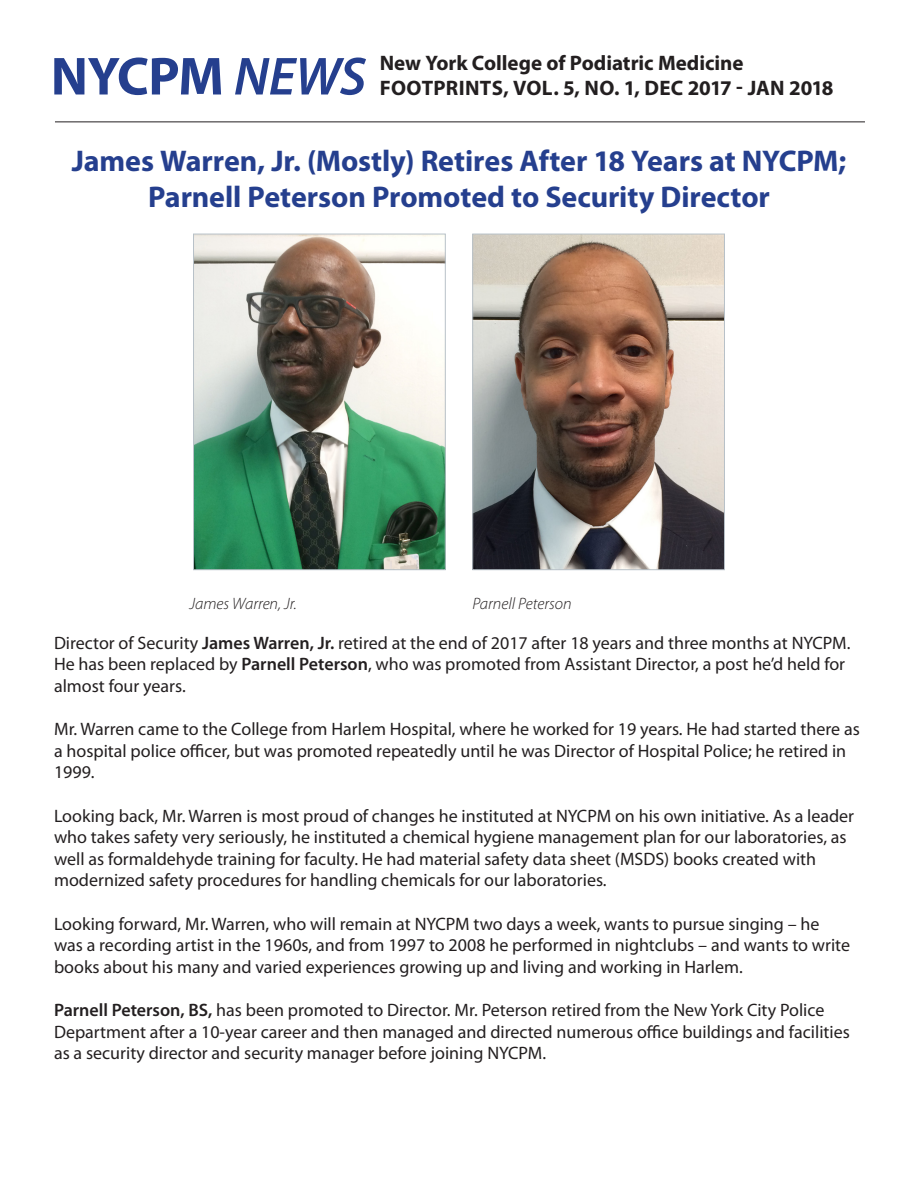
<style>
.page{position:relative;width:918px;height:1188px;background:#fff}
.page>*{position:absolute;margin:0;border:0;box-sizing:border-box;transform-origin:0 0}
.t1{font:700 54px "Myriad Pro";letter-spacing:-.02em;color:#253f8e}
.t2{font:700 30px "Myriad Pro";letter-spacing:-.005em;color:#253f8e}
.t3{font:700 21px/25.2px "Myriad Pro";color:#231f20}
.t4{font:18px/21.6px "Myriad Pro";color:#231f20}
.t5{font:italic 300 16.5px "Myriad Pro";color:#231f20}
.s1{font-weight:600;font-style:italic}
.s2{font-weight:600}
</style>
<div class="page">
<hr style="left:55px;top:122px;width:810px;height:1px;background:#231f20">
<img style="left:195px;top:236px;width:249px;height:332px">
<div style="left:193px;top:234px;width:253px;height:336px;border:1px solid #b8c1c8"></div>
<img style="left:474px;top:236px;width:249px;height:332px">
<div style="left:472px;top:234px;width:253px;height:336px;border:1px solid #b8c1c8"></div>
<h1 class="t1" style="left:51px;top:41px;width:317px">NYCPM <span class="s1">NEWS</span></h1>
<p class="t3" style="left:380px;top:49px;width:455px">New York College of Podiatric Medicine<br>FOOTPRINTS, VOL. 5, NO. 1, DEC 2017 - JAN 2018</p>
<p class="t2" style="left:72px;top:142px;width:776px">James Warren, Jr. (Mostly) Retires After 18 Years at NYCPM;</p>
<p class="t2" style="left:148px;top:178px;width:623px">Parnell Peterson Promoted to Security Director</p>
<p class="t5" style="left:189px;top:593px;width:109px">James Warren, Jr.</p>
<p class="t5" style="left:472px;top:593px;width:101px">Parnell Peterson</p>
<p class="t4" style="left:54px;top:632px;width:798px">Director of Security <span class="s2">James Warren, Jr.</span> retired at the end of 2017 after 18 years and three months at NYCPM.<br>He has been replaced by <span class="s2">Parnell Peterson</span>, who was promoted from Assistant Director, a post he’d held for almost four years.</p>
<p class="t4" style="left:54px;top:718px;width:807px">Mr. Warren came to the College from Harlem Hospital, where he worked for 19 years. He had started there as a hospital police officer, but was promoted repeatedly until he was Director of Hospital Police; he retired in<br>1999.</p>
<p class="t4" style="left:54px;top:805px;width:802px">Looking back, Mr. Warren is most proud of changes he instituted at NYCPM on his own initiative. As a leader who takes safety very seriously, he instituted a chemical hygiene management plan for our laboratories, as well as formaldehyde training for faculty. He had material safety data sheet (MSDS) books created with</p>
<p class="t4" style="left:54px;top:869px;width:554px">modernized safety procedures for handling chemicals for our laboratories.</p>
<p class="t4" style="left:54px;top:913px;width:798px">Looking forward, Mr. Warren, who will remain at NYCPM two days a week, wants to pursue singing – he was a recording artist in the 1960s, and from 1997 to 2008 he performed in nightclubs – and wants to write books about his many and varied experiences growing up and living and working in Harlem.</p>
<p class="t4" style="left:54px;top:999px;width:772px"><span class="s2">Parnell Peterson, BS,</span> has been promoted to Director. Mr. Peterson retired from the New York City Police</p>
<p class="t4" style="left:54px;top:1021px;width:797px">Department after a 10-year career and then managed and directed numerous office buildings and facilities as a security director and security manager before joining NYCPM.</p>
</div>
